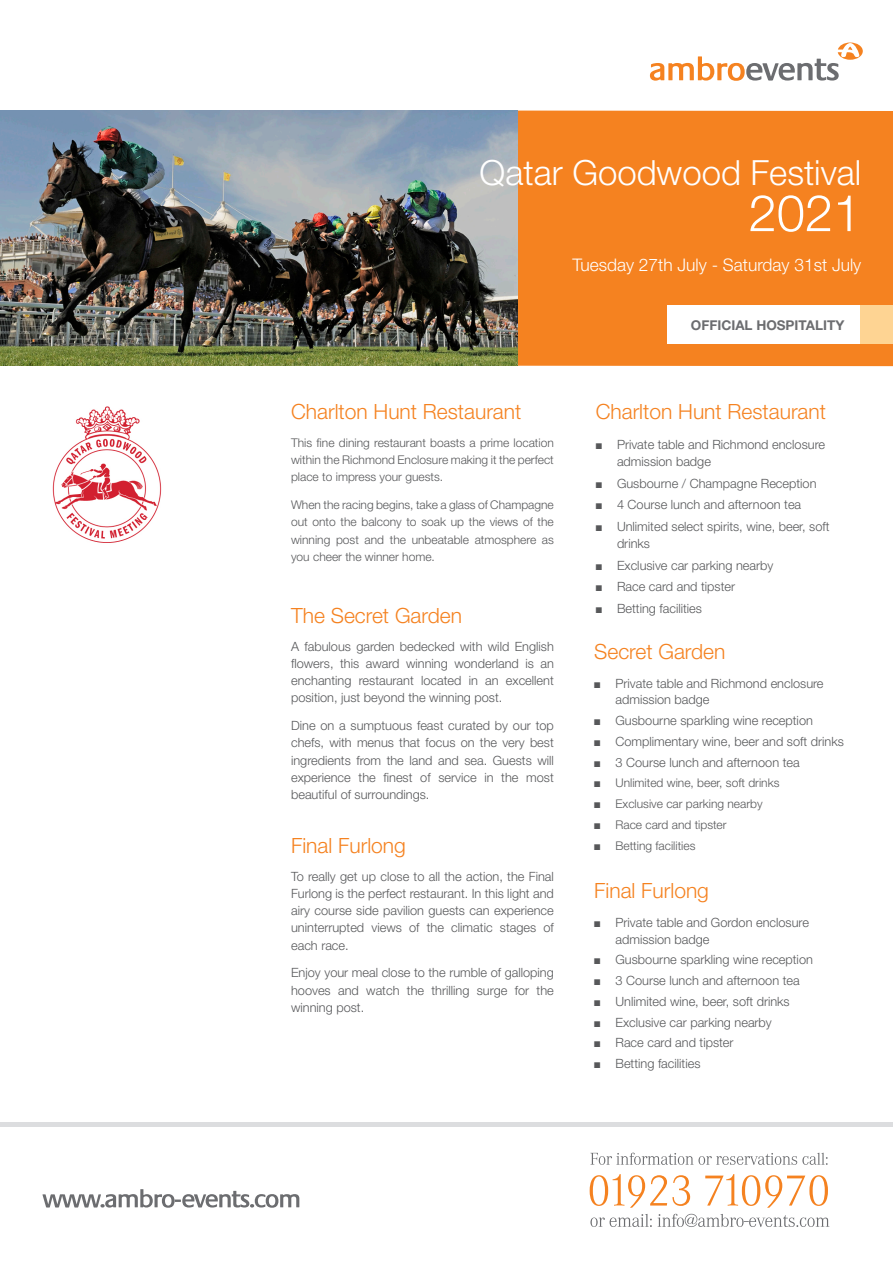
<style>
.page{position:relative;width:893px;height:1263px;background:#fff}
.page>*{position:absolute;margin:0;border:0;box-sizing:border-box;transform-origin:0 0}
.t1{font:300 50.7px "Helvetica Neue LT Std";color:#fff}
.t2{font:300 34.8px "Helvetica Neue LT Std";color:#fff}
.t3{font:300 21px "Helvetica Neue LT Std";color:#f58220}
.t4{font:300 17.4px "Helvetica Neue LT Std";color:#fff}
.t5{font:700 13.5px "Helvetica Neue LT Std";color:#6c6d70}
.t6{font:300 12.75px/17.2px "Helvetica Neue LT Std";color:#57585a}
.t7{font:300 12px/17.2px "Helvetica Neue LT Std";color:#57585a;text-align:justify}
</style>
<div class="page">
<hr style="left:0;top:1123px;width:893px;height:4px;background:#dcdddf">
<svg style="left:590px;top:1174px;width:238px;height:34px"></svg>
<svg style="left:590px;top:1152px;width:238px;height:13px"></svg>
<svg style="left:590px;top:1214px;width:239px;height:13px"></svg>
<svg style="left:43px;top:1189px;width:256px;height:19px"></svg>
<div style="left:517px;top:111px;width:376px;height:255px;background:#f58220"></div>
<svg style="left:650px;top:43px;width:213px;height:38px"></svg>
<div style="left:668px;top:305px;width:225px;height:38px;background:#fff"></div>
<div style="left:860px;top:305px;width:33px;height:38px;background:#fed493"></div>
<img style="left:52px;top:406px;width:110px;height:137px">
<img style="left:0;top:111px;width:517px;height:255px">
<h2 class="t2" style="left:480px;top:151px;width:383px">Qatar Goodwood Festival</h2>
<h1 class="t1" style="left:749px;top:182px;width:114px">2021</h1>
<h3 class="t4" style="left:572px;top:254px;width:290px">Tuesday 27th July - Saturday 31st July</h3>
<h3 class="t3" style="left:291px;top:399px;width:232px">Charlton Hunt Restaurant</h3>
<p class="t7" style="left:291px;top:434px;width:264px">This fine dining restaurant boasts a prime location within the Richmond Enclosure making it the perfect place to impress your guests.</p>
<p class="t7" style="left:291px;top:496px;width:264px">When the racing begins, take a glass of Champagne out onto the balcony to soak up the views of the winning post and the unbeatable atmosphere as you cheer the winner home.</p>
<h3 class="t3" style="left:291px;top:602px;width:172px">The Secret Garden</h3>
<p class="t6" style="left:291px;top:637px;width:264px;text-align:justify">A fabulous garden bedecked with wild English flowers, this award winning wonderland is an enchanting restaurant located in an excellent position, just beyond the winning post.</p>
<p class="t6" style="left:291px;top:717px;width:264px;text-align:justify">Dine on a sumptuous feast curated by our top chefs, with menus that focus on the very best ingredients from the land and sea. Guests will experience the finest of service in the most beautiful of surroundings.</p>
<h3 class="t3" style="left:291px;top:832px;width:116px">Final Furlong</h3>
<p class="t6" style="left:291px;top:867px;width:264px;text-align:justify">To really get up close to all the action, the Final Furlong is the perfect restaurant. In this light and airy course side pavilion guests can experience uninterrupted views of the climatic stages of each race.</p>
<p class="t6" style="left:291px;top:964px;width:264px;text-align:justify">Enjoy your meal close to the rumble of galloping hooves and watch the thrilling surge for the winning post.</p>
<p class="t5" style="left:691px;top:316px;width:155px">OFFICIAL HOSPITALITY</p>
<h3 class="t3" style="left:596px;top:399px;width:232px">Charlton Hunt Restaurant</h3>
<p class="t6" style="left:617px;top:436px;width:210px;text-indent:-21px">■ Private table and Richmond enclosure admission badge</p>
<p class="t6" style="left:596px;top:474px;width:222px">■ Gusbourne / Champagne Reception</p>
<p class="t6" style="left:596px;top:496px;width:207px">■ 4 Course lunch and afternoon tea</p>
<p class="t6" style="left:617px;top:517px;width:214px;text-indent:-21px">■ Unlimited select spirits, wine, beer, soft drinks</p>
<p class="t6" style="left:596px;top:556px;width:179px">■ Exclusive car parking nearby</p>
<p class="t6" style="left:596px;top:578px;width:141px">■ Race card and tipster</p>
<p class="t6" style="left:596px;top:599px;width:108px">■ Betting facilities</p>
<h3 class="t3" style="left:594px;top:638px;width:133px">Secret Garden</h3>
<p class="t6" style="left:615px;top:675px;width:210px;line-height:16.5px;text-indent:-21px">■ Private table and Richmond enclosure admission badge</p>
<p class="t6" style="left:594px;top:712px;width:220px">■ Gusbourne sparkling wine reception</p>
<p class="t6" style="left:594px;top:732px;width:251px">■ Complimentary wine, beer and soft drinks</p>
<p class="t6" style="left:594px;top:753px;width:207px">■ 3 Course lunch and afternoon tea</p>
<p class="t7" style="left:594px;top:774px;width:187px">■ Unlimited wine, beer, soft drinks</p>
<p class="t7" style="left:594px;top:795px;width:170px">■ Exclusive car parking nearby</p>
<p class="t7" style="left:594px;top:816px;width:134px">■ Race card and tipster</p>
<p class="t7" style="left:594px;top:836px;width:103px">■ Betting facilities</p>
<h3 class="t3" style="left:594px;top:877px;width:116px">Final Furlong</h3>
<p class="t6" style="left:615px;top:914px;width:195px;line-height:16.5px;text-indent:-21px">■ Private table and Gordon enclosure admission badge</p>
<p class="t6" style="left:594px;top:951px;width:220px">■ Gusbourne sparkling wine reception</p>
<p class="t6" style="left:594px;top:972px;width:207px">■ 3 Course lunch and afternoon tea</p>
<p class="t6" style="left:594px;top:992px;width:197px">■ Unlimited wine, beer, soft drinks</p>
<p class="t6" style="left:594px;top:1013px;width:179px">■ Exclusive car parking nearby</p>
<p class="t6" style="left:594px;top:1034px;width:141px">■ Race card and tipster</p>
<p class="t6" style="left:594px;top:1055px;width:108px">■ Betting facilities</p>
</div>
